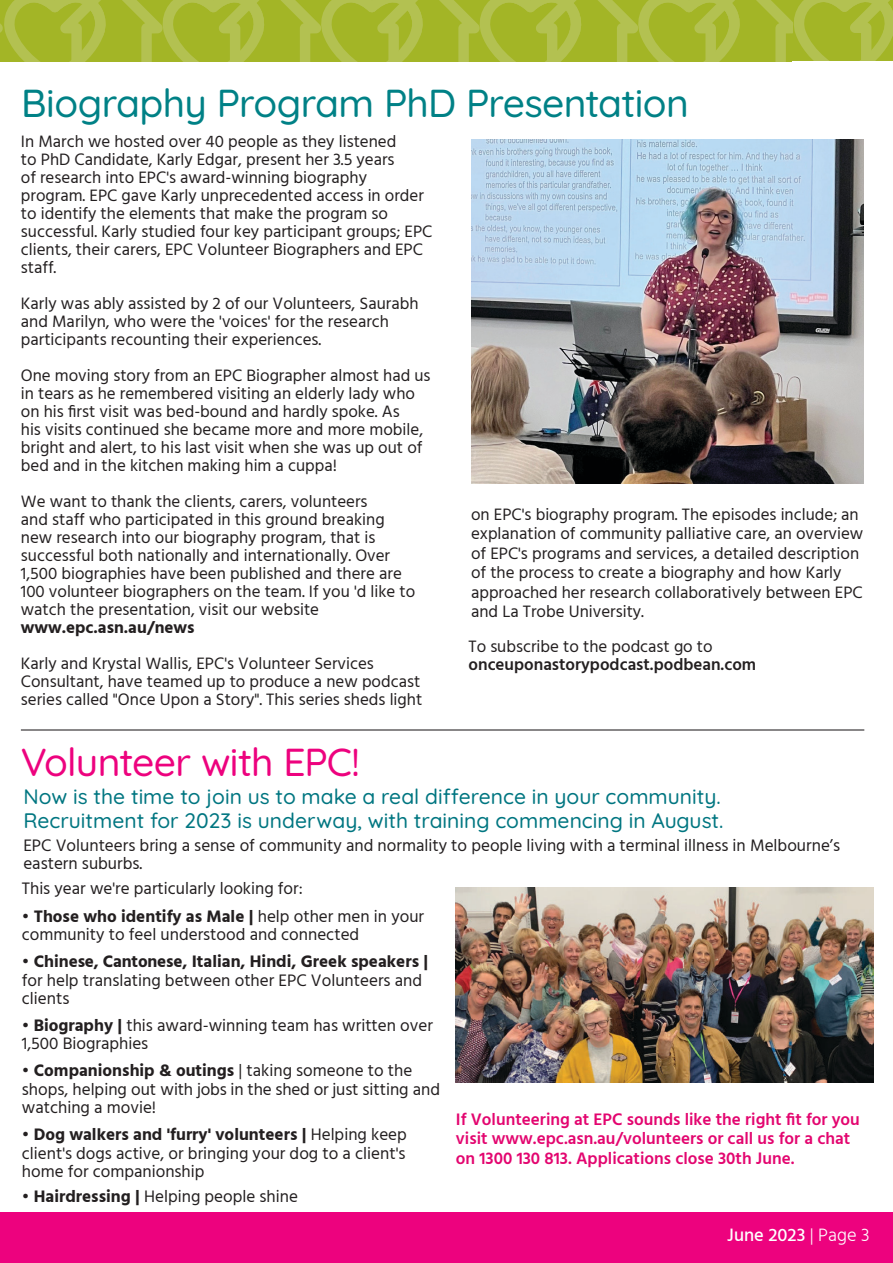
<style>
.page{position:relative;width:893px;height:1263px;background:#fff}
.page>*{position:absolute;margin:0;border:0;box-sizing:border-box;transform-origin:0 0}
.t1{font:300 39px "Quicksand";letter-spacing:-.015em;color:#008186}
.t2{font:300 39px "Quicksand";letter-spacing:-.02em;color:#ed027e}
.t3{font:300 21px/24px "Quicksand";color:#007681}
.t4{font:500 18.45px "Hind Vadodara";color:#fff}
.t5{font:17.1px/18.5px "Hind Vadodara";color:#231f20}
.t6{font:600 17.1px/19.5px "Hind Vadodara";color:#e3056f}
.t7{font:16.95px/18px "Hind Vadodara";color:#231f20}
.t8{font:600 16.95px "Hind Vadodara";color:#231f20}
.t9{font:700 16.95px "Hind Vadodara";color:#231f20}
.s1{font-weight:700}
.s2{font-weight:300}
</style>
<div class="page">
<svg style="left:0;top:0;width:893px;height:62px;background:#a8b935"></svg>
<div style="left:792px;top:61px;width:101px;height:26px;background:#fff"></div>
<div style="left:0;top:1213px;width:893px;height:50px;background:#ed027e"></div>
<img style="left:471px;top:139px;width:393px;height:344px">
<img style="left:456px;top:888px;width:418px;height:194px">
<hr style="left:21px;top:729px;width:843px;height:1px;background:#231f20">
<h1 class="t1" style="left:21px;top:88px;width:669px">Biography Program PhD Presentation</h1>
<p class="t7" style="left:21px;top:133px;width:413px">In March we hosted over 40 people as they listened<br>to PhD Candidate, Karly Edgar, present her 3.5 years<br>of research into EPC's award-winning biography program. EPC gave Karly unprecedented access in order to identify the elements that make the program so successful. Karly studied four key participant groups; EPC clients, their carers, EPC Volunteer Biographers and EPC staff.</p>
<p class="t7" style="left:21px;top:295px;width:399px">Karly was ably assisted by 2 of our Volunteers, Saurabh and Marilyn, who were the 'voices' for the research participants recounting their experiences.</p>
<p class="t7" style="left:21px;top:367px;width:411px">One moving story from an EPC Biographer almost had us in tears as he remembered visiting an elderly lady who on his first visit was bed-bound and hardly spoke. As<br>his visits continued she became more and more mobile, bright and alert, to his last visit when she was up out of bed and in the kitchen making him a cuppa!</p>
<p class="t7" style="left:21px;top:493px;width:396px">We want to thank the clients, carers, volunteers<br>and staff who participated in this ground breaking new research into our biography program, that is successful both nationally and internationally. Over 1,500 biographies have been published and there are 100 volunteer biographers on the team. If you 'd like to watch the presentation, visit our website</p>
<p class="t9" style="left:21px;top:621px;width:175px">www.epc.asn.au/news</p>
<p class="t7" style="left:21px;top:655px;width:403px">Karly and Krystal Wallis, EPC's Volunteer Services<br>Consultant, have teamed up to produce a new podcast series called "Once Upon a Story". This series sheds light</p>
<h1 class="t2" style="left:21px;top:747px;width:340px">Volunteer with EPC!</h1>
<p class="t7" style="left:471px;top:505px;width:394px;line-height:19.5px">on EPC's biography program. The episodes include; an explanation of community palliative care, an overview of EPC's programs and services, a detailed description of the process to create a biography and how Karly approached her research collaboratively between EPC and La Trobe University.</p>
<p class="t7" style="left:468px;top:639px;width:246px">To subscribe to the podcast go to</p>
<p class="t8" style="left:468px;top:657px;width:289px">onceuponastorypodcast.podbean.com</p>
<p class="t3" style="left:23px;top:786px;width:702px">Now is the time to join us to make a real difference in your community.<br>Recruitment for 2023 is underway, with training commencing in August.</p>
<p class="t5" style="left:23px;top:836px;width:818px;line-height:18px">EPC Volunteers bring a sense of community and normality to people living with a terminal illness in Melbourne’s eastern suburbs.</p>
<p class="t5" style="left:22px;top:879px;width:282px">This year we're particularly looking for:</p>
<p class="t5" style="left:22px;top:908px;width:404px">• <span class="s1">Those who identify as Male |</span> help other men in your community to feel understood and connected</p>
<p class="t5" style="left:22px;top:953px;width:408px">• <span class="s1">Chinese, Cantonese, Italian, Hindi, Greek speakers | </span>for help translating between other EPC Volunteers and clients</p>
<p class="t5" style="left:22px;top:1017px;width:413px">• <span class="s1">Biography |</span> this award-winning team has written over<br>1,500 Biographies</p>
<p class="t5" style="left:22px;top:1063px;width:420px">• <span class="s1">Companionship &amp; outings</span> | taking someone to the shops, helping out with jobs in the shed or just sitting and watching a movie!</p>
<p class="t5" style="left:22px;top:1126px;width:387px;text-align:justify">• <span class="s1">Dog walkers and 'furry' volunteers |</span> Helping keep client's dogs active, or bringing your dog to a client's home for companionship</p>
<p class="t5" style="left:22px;top:1188px;width:278px">• <span class="s1">Hairdressing |</span> Helping people shine</p>
<p class="t6" style="left:456px;top:1109px;width:405px">If Volunteering at EPC sounds like the right fit for you visit www.epc.asn.au/volunteers or call us for a chat on 1300 130 813. Applications close 30th June.</p>
<p class="t4" style="left:727px;top:1228px;width:144px">June 2023 <span class="s2">| Page 3</span></p>
</div>
